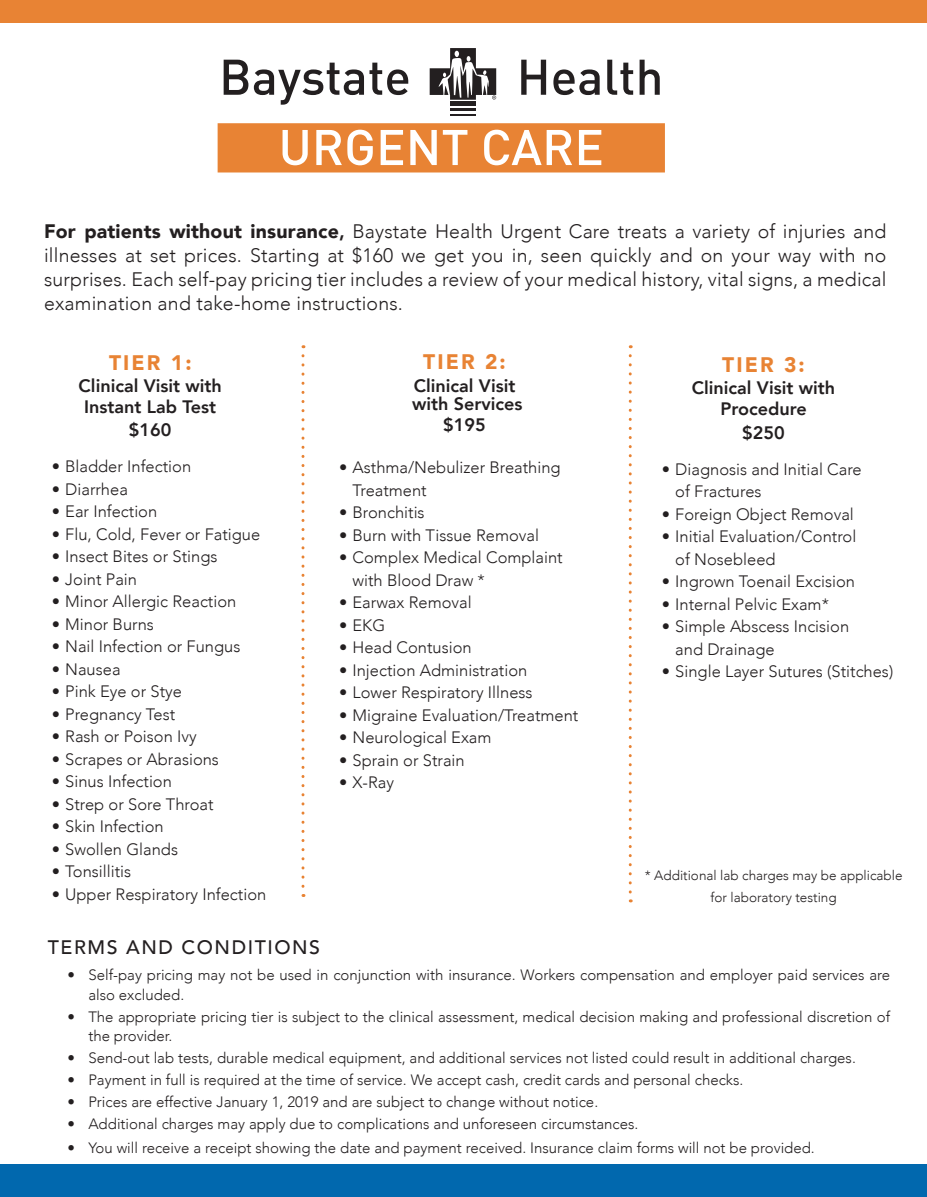
<style>
.page{position:relative;width:927px;height:1197px;background:#fff}
.page>*{position:absolute;margin:0;border:0;box-sizing:border-box;transform-origin:0 0}
.t1{font:900 21px "Avenir";letter-spacing:.1em;color:#e88334}
.t2{font:300 19.5px/24px "Avenir";letter-spacing:.01em;color:#231f20;text-align:justify}
.t3{font:500 19.5px "Avenir";letter-spacing:.08em;color:#231f20}
.t4{font:800 18px/21.6px "Avenir";color:#231f20;text-align:center}
.t5{font:300 16.5px/22.5px "Avenir";color:#231f20}
.t6{font:300 15px/19.5px "Avenir";color:#231f20}
.t7{font:300 13.5px/22.5px "Avenir";color:#231f20;text-align:center}
.s1{font-weight:900}
.s2{font-weight:800}
</style>
<div class="page">
<div style="left:0;top:1164px;width:927px;height:33px;background:#0168ae"></div>
<div style="left:0;top:0;width:927px;height:22px;background:#e88334"></div>
<svg style="left:224px;top:60px;width:24px;height:35px"></svg>
<svg style="left:254px;top:63px;width:154px;height:42px"></svg>
<svg style="left:521px;top:60px;width:25px;height:35px"></svg>
<svg style="left:553px;top:69px;width:47px;height:26px"></svg>
<svg style="left:607px;top:60px;width:26px;height:35px"></svg>
<svg style="left:640px;top:60px;width:20px;height:35px"></svg>
<svg style="left:430px;top:48px;width:66px;height:52px"></svg>
<hr style="left:450px;top:101px;width:26px;height:4px;background:#231f20">
<hr style="left:450px;top:108px;width:26px;height:3px;background:#231f20">
<hr style="left:450px;top:114px;width:26px;height:2px;background:#231f20">
<svg style="left:218px;top:123px;width:447px;height:49px"></svg>
<svg style="left:302px;top:356px;width:2px;height:541px"></svg>
<svg style="left:629px;top:356px;width:3px;height:546px"></svg>
<p class="t2" style="left:44px;top:219px;width:844px"><span class="s1">For patients without insurance</span><span class="s2">,</span> Baystate Health Urgent Care treats a variety of injuries and illnesses at set prices. Starting at $160 we get you in, seen quickly and on your way with no surprises. Each self-pay pricing tier includes a review of your medical history, vital signs, a medical examination and take-home instructions.</p>
<p class="t1" style="left:109px;top:345px;width:84px">TIER 1:</p>
<p class="t4" style="left:79px;top:374px;width:145px">Clinical Visit with<br>Instant Lab Test</p>
<p class="t4" style="left:129px;top:419px;width:44px">$160</p>
<p class="t5" style="left:52px;top:455px;width:141px">• Bladder Infection</p>
<p class="t5" style="left:52px;top:478px;width:78px">• Diarrhea</p>
<p class="t5" style="left:52px;top:500px;width:107px">• Ear Infection</p>
<p class="t5" style="left:52px;top:523px;width:210px">• Flu, Cold, Fever or Fatigue</p>
<p class="t5" style="left:52px;top:545px;width:167px">• Insect Bites or Stings</p>
<p class="t5" style="left:52px;top:568px;width:87px">• Joint Pain</p>
<p class="t5" style="left:52px;top:590px;width:186px">• Minor Allergic Reaction</p>
<p class="t5" style="left:52px;top:613px;width:104px">• Minor Burns</p>
<p class="t5" style="left:52px;top:635px;width:190px">• Nail Infection or Fungus</p>
<p class="t5" style="left:52px;top:658px;width:70px">• Nausea</p>
<p class="t5" style="left:52px;top:680px;width:132px">• Pink Eye or Stye</p>
<p class="t5" style="left:52px;top:703px;width:125px">• Pregnancy Test</p>
<p class="t5" style="left:52px;top:725px;width:147px">• Rash or Poison Ivy</p>
<p class="t5" style="left:52px;top:748px;width:169px">• Scrapes or Abrasions</p>
<p class="t5" style="left:52px;top:770px;width:122px">• Sinus Infection</p>
<p class="t5" style="left:52px;top:793px;width:163px">• Strep or Sore Throat</p>
<p class="t5" style="left:52px;top:815px;width:113px">• Skin Infection</p>
<p class="t5" style="left:52px;top:838px;width:128px">• Swollen Glands</p>
<p class="t5" style="left:52px;top:860px;width:81px">• Tonsillitis</p>
<p class="t5" style="left:52px;top:883px;width:216px">• Upper Respiratory Infection</p>
<p class="t1" style="left:423px;top:344px;width:84px">TIER 2:</p>
<p class="t4" style="left:412px;top:376px;width:112px;line-height:18px;text-align:left">Clinical Visit with Services</p>
<p class="t4" style="left:443px;top:414px;width:44px">$195</p>
<p class="t5" style="left:353px;top:456px;width:210px;text-indent:-13px">• Asthma/Nebulizer Breathing<br>Treatment</p>
<p class="t5" style="left:339px;top:501px;width:87px">• Bronchitis</p>
<p class="t5" style="left:339px;top:524px;width:202px">• Burn with Tissue Removal</p>
<p class="t5" style="left:353px;top:546px;width:212px;text-indent:-13px">• Complex Medical Complaint with Blood Draw *</p>
<p class="t5" style="left:339px;top:591px;width:134px">• Earwax Removal</p>
<p class="t5" style="left:339px;top:614px;width:48px">• EKG</p>
<p class="t5" style="left:339px;top:636px;width:134px">• Head Contusion</p>
<p class="t5" style="left:339px;top:659px;width:190px">• Injection Administration</p>
<p class="t5" style="left:339px;top:681px;width:195px">• Lower Respiratory Illness</p>
<p class="t5" style="left:339px;top:704px;width:241px">• Migraine Evaluation/Treatment</p>
<p class="t5" style="left:339px;top:726px;width:154px">• Neurological Exam</p>
<p class="t5" style="left:339px;top:749px;width:127px">• Sprain or Strain</p>
<p class="t5" style="left:339px;top:771px;width:57px">• X-Ray</p>
<p class="t1" style="left:722px;top:347px;width:84px">TIER 3:</p>
<p class="t4" style="left:692px;top:377px;width:145px">Clinical Visit with<br>Procedure</p>
<p class="t4" style="left:742px;top:421px;width:44px">$250</p>
<p class="t5" style="left:675px;top:458px;width:188px;text-indent:-13px">• Diagnosis and Initial Care of Fractures</p>
<p class="t5" style="left:662px;top:503px;width:194px">• Foreign Object Removal</p>
<p class="t5" style="left:675px;top:525px;width:182px;text-indent:-13px">• Initial Evaluation/Control of Nosebleed</p>
<p class="t5" style="left:662px;top:570px;width:195px">• Ingrown Toenail Excision</p>
<p class="t5" style="left:662px;top:593px;width:169px">• Internal Pelvic Exam*</p>
<p class="t5" style="left:675px;top:615px;width:175px;text-indent:-13px">• Simple Abscess Incision and Drainage</p>
<p class="t5" style="left:662px;top:660px;width:233px">• Single Layer Sutures (Stitches)</p>
<p class="t7" style="left:645px;top:864px;width:259px">* Additional lab charges may be applicable for laboratory testing</p>
<p class="t3" style="left:48px;top:930px;width:274px">TERMS AND CONDITIONS</p>
<p class="t6" style="left:88px;top:965px;width:803px;text-indent:-21px">• Self-pay pricing may not be used in conjunction with insurance. Workers compensation and employer paid services are also excluded.</p>
<p class="t6" style="left:88px;top:1007px;width:803px;text-indent:-21px">• The appropriate pricing tier is subject to the clinical assessment, medical decision making and professional discretion of the provider.</p>
<p class="t6" style="left:67px;top:1048px;width:790px">• Send-out lab tests, durable medical equipment, and additional services not listed could result in additional charges.</p>
<p class="t6" style="left:67px;top:1070px;width:678px">• Payment in full is required at the time of service. We accept cash, credit cards and personal checks.</p>
<p class="t6" style="left:67px;top:1092px;width:532px">• Prices are effective January 1, 2019 and are subject to change without notice.</p>
<p class="t6" style="left:67px;top:1114px;width:572px">• Additional charges may apply due to complications and unforeseen circumstances.</p>
<p class="t6" style="left:67px;top:1138px;width:749px">• You will receive a receipt showing the date and payment received. Insurance claim forms will not be provided.</p>
</div>
